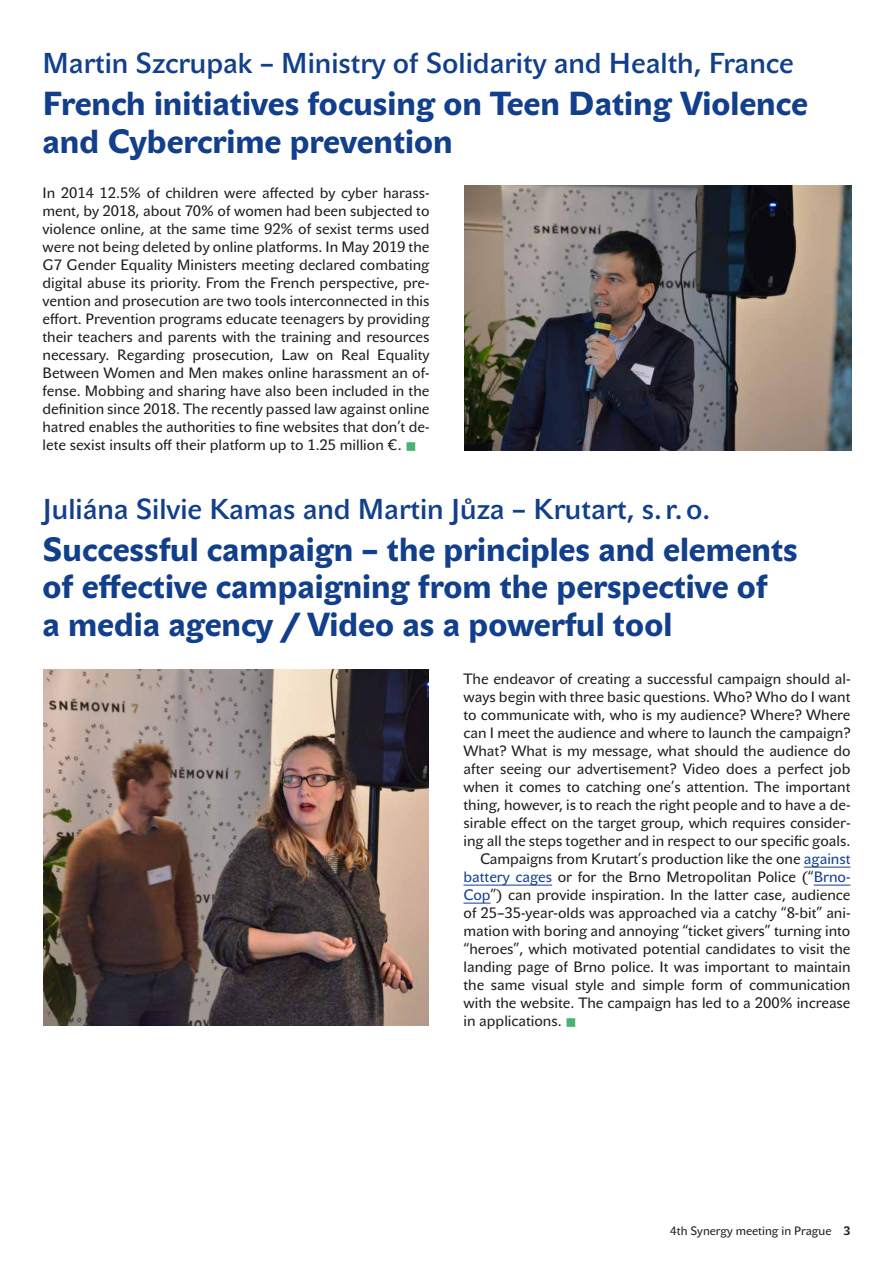
<style>
.page{position:relative;width:893px;height:1263px;background:#fff}
.page>*{position:absolute;margin:0;border:0;box-sizing:border-box;transform-origin:0 0}
.t1{font:33px/37.5px "John Sans Heavy Pro";color:#123f8c}
.t2{font:28.5px "John Sans Medium Pro";color:#123f8c}
.t3{font:14.85px/18px "John Sans Text Pro";color:#1d1d1b;text-align:justify}
.t4{font:12px "John Sans Text Pro";color:#1d1d1b}
.s1{color:#49b277}
.s2{color:#123f8c}
.s3{font-weight:700}
</style>
<div class="page">
<hr style="left:804px;top:867px;width:46px;height:1px;background:#123f8c">
<hr style="left:463px;top:885px;width:89px;height:1px;background:#123f8c">
<hr style="left:814px;top:885px;width:36px;height:1px;background:#123f8c">
<svg style="left:463px;top:903px;width:28px;height:1px"></svg>
<img style="left:464px;top:186px;width:387px;height:264px">
<img style="left:43px;top:669px;width:386px;height:356px">
<h2 class="t2" style="left:43px;top:47px;width:753px">Martin Szcrupak – Ministry of Solidarity and Health, France</h2>
<h1 class="t1" style="left:43px;top:85px;width:767px">French initiatives focusing on Teen Dating Violence and Cybercrime prevention</h1>
<p class="t3" style="left:43px;top:184px;width:388px">In 2014 12.5% of children were affected by cyber harass&shy;ment, by 2018, about 70% of women had been subjected to violence online, at the same time 92% of sexist terms used were not being deleted by online platforms. In May 2019 the G7 Gender Equality Ministers meeting declared combating digital abuse its priority. From the French perspective, pre&shy;vention and prosecution are two tools interconnected in this effort. Prevention programs educate teenagers by providing their teachers and parents with the training and resources necessary. Regarding prosecution, Law on Real Equality Between Women and Men makes online harassment an of&shy;fense. Mobbing and sharing have also been included in the definition since 2018. The recently passed law against online hatred enables the authorities to fine websites that don’t de&shy;lete sexist insults off their platform up to 1.25 million €. <span class="s1">■</span></p>
<h2 class="t2" style="left:43px;top:492px;width:669px">Juliána Silvie Kamas and Martin Jůza – Krutart, s. r.o.</h2>
<h1 class="t1" style="left:43px;top:531px;width:757px">Successful campaign – the principles and elements of effective campaigning from the perspective of<br>a media agency / Video as a powerful tool</h1>
<p class="t3" style="left:463px;top:670px;width:388px">The endeavor of creating a successful campaign should al-</p>
<p class="t3" style="left:463px;top:688px;width:388px">ways begin with three basic questions. Who? Who do I want</p>
<p class="t3" style="left:463px;top:706px;width:388px">to communicate with, who is my audience? Where? Where</p>
<p class="t3" style="left:463px;top:724px;width:388px">can I meet the audience and where to launch the campaign?</p>
<p class="t3" style="left:463px;top:742px;width:388px">What? What is my message, what should the audience do</p>
<p class="t3" style="left:463px;top:760px;width:388px">after seeing our advertisement? Video does a perfect job</p>
<p class="t3" style="left:463px;top:778px;width:388px">when it comes to catching one’s attention. The important</p>
<p class="t3" style="left:463px;top:796px;width:388px">thing, however, is to reach the right people and to have a de-</p>
<p class="t3" style="left:463px;top:814px;width:388px">sirable effect on the target group, which requires consider-</p>
<p class="t3" style="left:463px;top:832px;width:388px">ing all the steps together and in respect to our specific goals.</p>
<p class="t3" style="left:480px;top:850px;width:372px">Campaigns from Krutart’s production like the one <span class="s2">against</span></p>
<p class="t3" style="left:463px;top:868px;width:388px"><span class="s2">battery cages</span> or for the Brno Metropolitan Police (“<span class="s2">Brno-</span></p>
<p class="t3" style="left:463px;top:886px;width:388px"><span class="s2">Cop</span>”) can provide inspiration. In the latter case, audience</p>
<p class="t3" style="left:463px;top:904px;width:388px">of 25–35-year-olds was approached via a catchy “8-bit” ani-</p>
<p class="t3" style="left:463px;top:922px;width:388px">mation with boring and annoying “ticket givers” turning into</p>
<p class="t3" style="left:463px;top:940px;width:388px">“heroes”, which motivated potential candidates to visit the</p>
<p class="t3" style="left:463px;top:958px;width:388px">landing page of Brno police. It was important to maintain</p>
<p class="t3" style="left:463px;top:976px;width:388px">the same visual style and simple form of communication</p>
<p class="t3" style="left:463px;top:994px;width:388px">with the website. The campaign has led to a 200% increase</p>
<p class="t3" style="left:463px;top:1012px;width:115px">in applications. <span class="s1">■</span></p>
<p class="t4" style="left:670px;top:1223px;width:182px">4th Synergy meeting in Prague <span class="s3">3</span></p>
</div>
